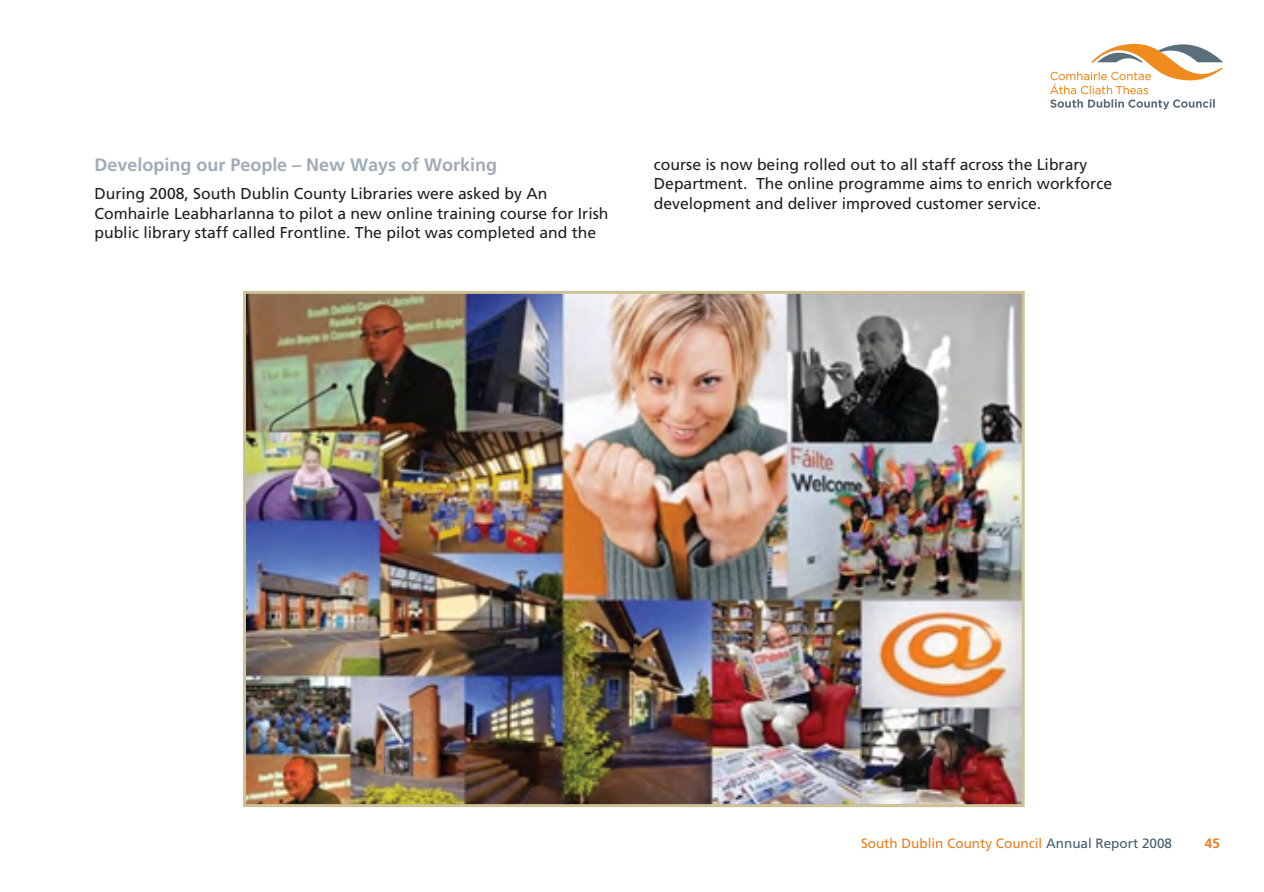
<style>
.page{position:relative;width:1264px;height:892px;background:#fff}
.page>*{position:absolute;margin:0;border:0;box-sizing:border-box;transform-origin:0 0}
.t1{font:700 18px "Frutiger";color:#9facb7}
.t2{font:15.75px/19.5px "Frutiger";color:#231f20}
.t3{font:13.5px "Frutiger";color:#ec7d1e}
.t4{font:700 13.5px "Frutiger";color:#ec7d1e}
.s1{color:#445b6d}
</style>
<div class="page">
<img style="left:243px;top:43px;width:980px;height:765px">
<p class="t1" style="left:94px;top:158px;width:404px">Developing our People – New Ways of Working</p>
<p class="t2" style="left:94px;top:185px;width:515px">During 2008, South Dublin County Libraries were asked by An<br>Comhairle Leabharlanna to pilot a new online training course for Irish public library staff called Frontline. The pilot was completed and the</p>
<p class="t2" style="left:654px;top:155px;width:459px">course is now being rolled out to all staff across the Library<br>Department. The online programme aims to enrich workforce development and deliver improved customer service.</p>
<p class="t3" style="left:861px;top:838px;width:312px">South Dublin County Council <span class="s1">Annual Report 2008</span></p>
<p class="t4" style="left:1204px;top:838px;width:16px">45</p>
</div>
